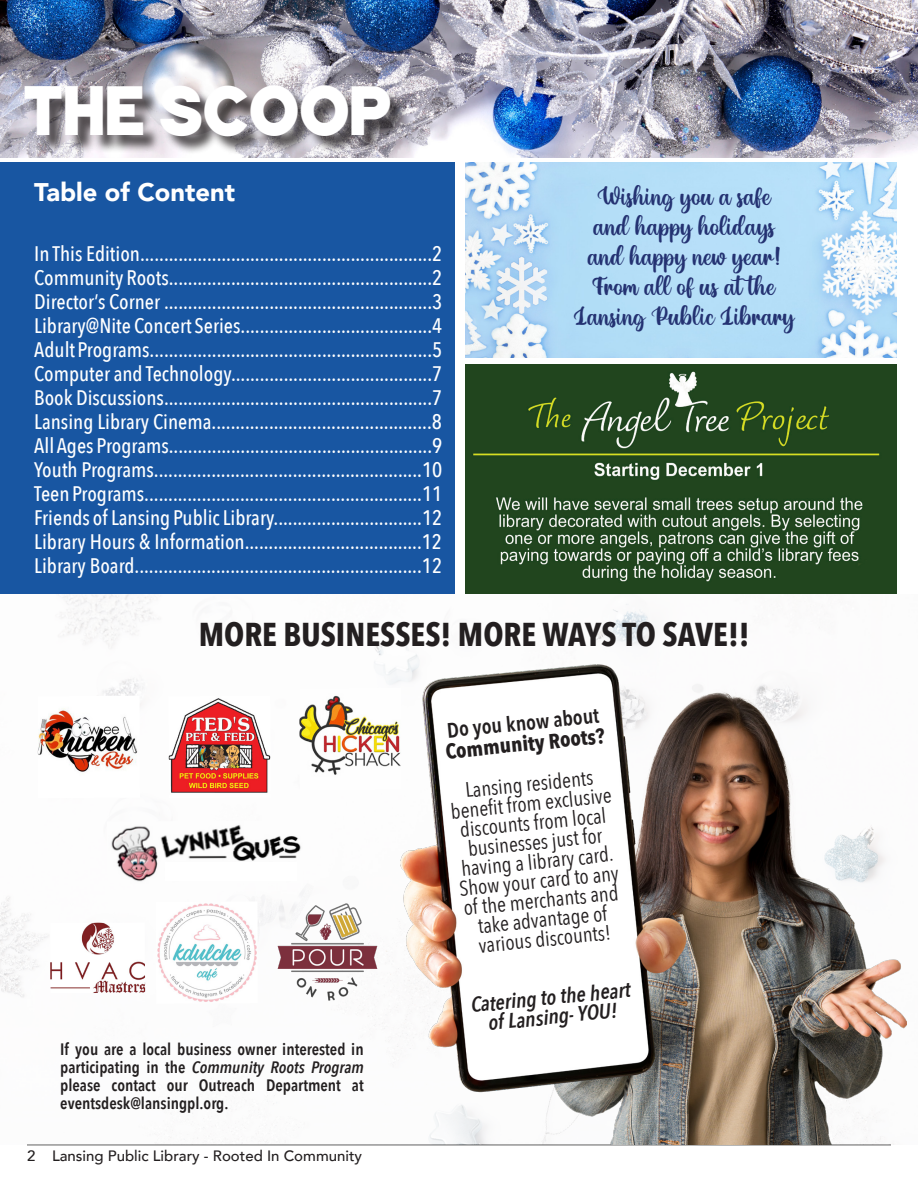
<style>
.page{position:relative;width:918px;height:1188px;background:#fff}
.page>*{position:absolute;margin:0;border:0;box-sizing:border-box;transform-origin:0 0}
.t1{font:45px "JUNAR Regular";color:#fff}
.t2{font:700 33px "Avenir Next Condensed";color:#231f20}
.t3{font:28.5px "Hello Valentica";color:#243272}
.t4{font:900 25.5px "Avenir";color:#fff}
.t5{font:500 21px "Avenir Next Condensed";color:#fff}
.t6{font:21px/19.5px "Avenir Next Condensed";color:#231f20;text-align:center}
.t7{font:italic 600 21px/19.5px "Avenir Next Condensed";color:#231f20;text-align:center}
.t8{font:700 21px "Avenir Next Condensed";color:#231f20}
.t9{font:600 21px "Avenir Next Condensed";color:#231f20}
.t10{font:600 16.5px/18px "Avenir Next Condensed";color:#231f20;text-align:justify}
.t11{font:500 15px "Avenir";color:#231f20}
.s1{font-style:italic}
</style>
<div class="page">
<hr style="left:27px;top:1144px;width:864px;height:1px;background:#595959">
<div style="left:0;top:162px;width:455px;height:432px;background:#1856a2"></div>
<img style="left:465px;top:162px;width:432px;height:195px">
<img style="left:0;top:594px;width:907px;height:550px">
<img style="left:0;top:0;width:918px;height:158px">
<img style="left:400px;top:664px;width:506px;height:480px">
<img style="left:156px;top:901px;width:102px;height:103px">
<img style="left:276px;top:901px;width:102px;height:103px">
<img style="left:50px;top:923px;width:95px;height:70px">
<img style="left:168px;top:696px;width:103px;height:102px">
<img style="left:299px;top:688px;width:103px;height:102px">
<img style="left:38px;top:696px;width:102px;height:102px">
<img style="left:107px;top:820px;width:196px;height:64px">
<div style="left:165px;top:862px;width:132px;height:18px;background:#fff"></div>
<img style="left:465px;top:365px;width:432px;height:229px">
<div style="left:27px;top:88px;width:382px;height:67px;background:#231f20;opacity:.75"></div>
<p class="t1" style="left:23px;top:77px;width:371px">THE SCOOP</p>
<p class="t4" style="left:34px;top:170px;width:202px">Table of Content</p>
<p class="t5" style="left:34px;top:241px;width:410px">In This Edition.............................................................2</p>
<p class="t5" style="left:34px;top:265px;width:410px">Community Roots.......................................................2</p>
<p class="t5" style="left:34px;top:289px;width:410px">Director’s Corner ........................................................3</p>
<p class="t5" style="left:34px;top:313px;width:409px">Library@Nite Concert Series........................................4</p>
<p class="t5" style="left:34px;top:337px;width:410px">Adult Programs...........................................................5</p>
<p class="t5" style="left:34px;top:361px;width:410px">Computer and Technology..........................................7</p>
<p class="t5" style="left:34px;top:385px;width:410px">Book Discussions........................................................7</p>
<p class="t5" style="left:34px;top:409px;width:409px">Lansing Library Cinema..............................................8</p>
<p class="t5" style="left:34px;top:433px;width:410px">All Ages Programs.......................................................9</p>
<p class="t5" style="left:34px;top:457px;width:410px">Youth Programs........................................................10</p>
<p class="t5" style="left:34px;top:481px;width:410px">Teen Programs..........................................................11</p>
<p class="t5" style="left:34px;top:505px;width:410px">Friends of Lansing Public Library...............................12</p>
<p class="t5" style="left:34px;top:529px;width:409px">Library Hours &amp; Information.....................................12</p>
<p class="t5" style="left:34px;top:553px;width:409px">Library Board............................................................12</p>
<p class="t3" style="left:597px;top:184px;width:174px">Wishing you a safe</p>
<p class="t3" style="left:593px;top:214px;width:183px">and happy holidays</p>
<p class="t3" style="left:587px;top:244px;width:194px">and happy new year!</p>
<p class="t3" style="left:593px;top:274px;width:183px">From all of us at the</p>
<p class="t3" style="left:574px;top:304px;width:222px">Lansing Public Library</p>
<p class="t2" style="left:199px;top:615px;width:552px">MORE BUSINESSES! MORE WAYS TO SAVE!!</p>
<p class="t10" style="left:60px;top:1040px;width:305px">If you are a local business owner interested in participating in the <span class="s1">Community Roots Program </span>please contact our Outreach Department at eventsdesk@lansingpl.org.</p>
<p class="t11" style="left:27px;top:1143px;width:337px">2 Lansing Public Library - Rooted In Community</p>
<p class="t9" style="left:445px;top:713px;width:154px;rotate:-6deg">Do you know about</p>
<p class="t8" style="left:444px;top:739px;width:161px;rotate:-6deg">Community Roots?</p>
<p class="t6" style="left:448px;top:781px;width:163px;rotate:-6deg">Lansing residents benefi t from exclusive discounts from local businesses just for having a library card.<br>Show your card to any of the merchants and take advantage of various discounts!</p>
<p class="t7" style="left:470px;top:996px;width:162px;rotate:-6deg">Catering to the heart of Lansing- YOU!</p>
</div>
